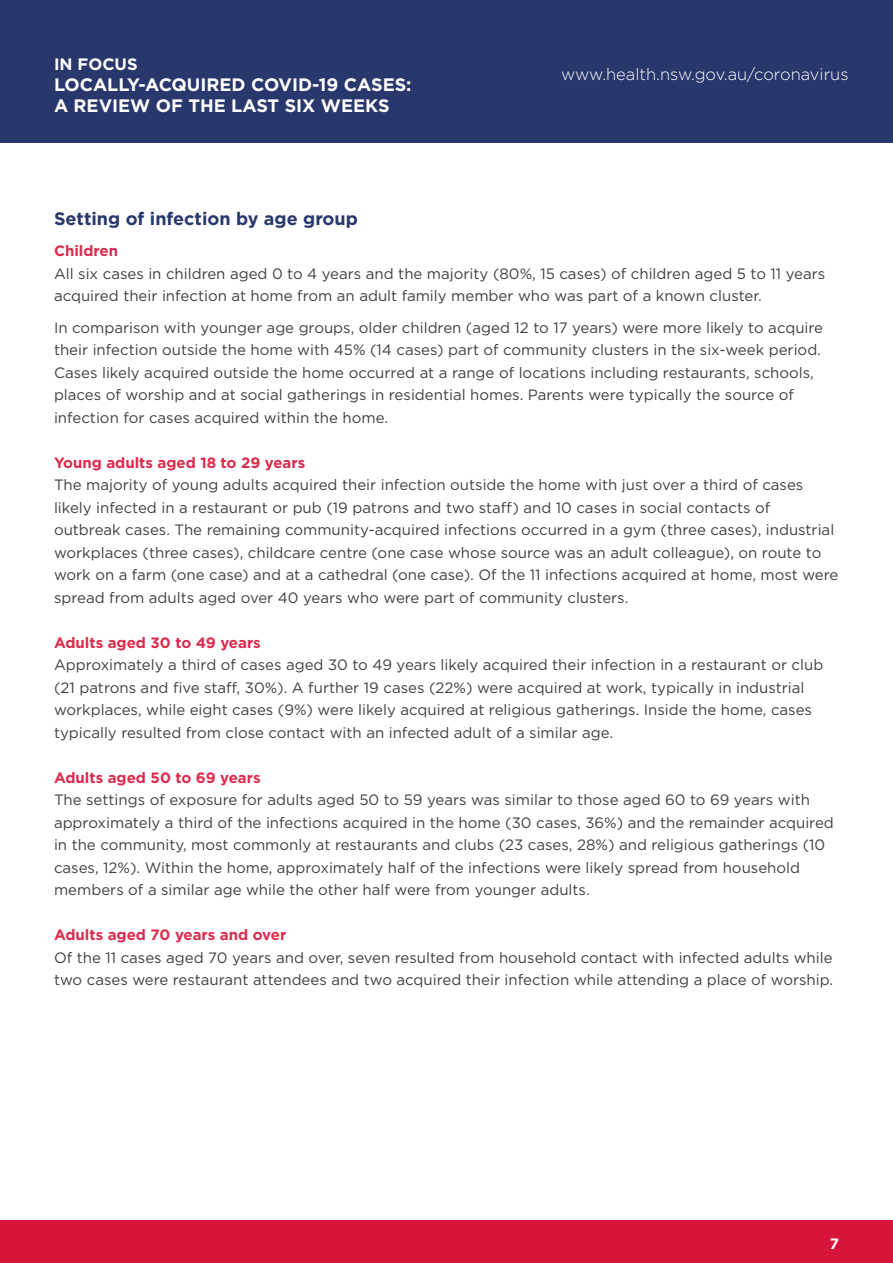
<style>
.page{position:relative;width:893px;height:1263px;background:#fff}
.page>*{position:absolute;margin:0;border:0;box-sizing:border-box;transform-origin:0 0}
.t1{font:700 18px/21px "Gotham";color:#fff}
.t2{font:700 18px "Gotham";color:#28386c}
.t3{font:300 16.5px "Gotham";color:#fff}
.t4{font:700 16.5px "Gotham";color:#fff}
.t5{font:15px/22.5px "Gotham";color:#414042}
.t6{font:700 15px "Gotham";color:#db2c4e}
.t7{font:700 15px "Gotham";color:#fff}
</style>
<div class="page">
<div style="left:0;top:1220px;width:893px;height:43px;background:#d7153a"></div>
<div style="left:0;top:0;width:893px;height:143px;background:#28386c"></div>
<p class="t4" style="left:54px;top:55px;width:85px">IN FOCUS</p>
<p class="t1" style="left:54px;top:74px;width:359px">LOCALLY-ACQUIRED COVID-19 CASES:<br>A REVIEW OF THE LAST SIX WEEKS</p>
<p class="t3" style="left:561px;top:65px;width:289px">www.health.nsw.gov.au/coronavirus</p>
<p class="t2" style="left:54px;top:208px;width:305px">Setting of infection by age group</p>
<p class="t6" style="left:54px;top:242px;width:66px">Children</p>
<p class="t5" style="left:54px;top:262px;width:773px">All six cases in children aged 0 to 4 years and the majority (80%, 15 cases) of children aged 5 to 11 years acquired their infection at home from an adult family member who was part of a known cluster.</p>
<p class="t5" style="left:54px;top:316px;width:771px">In comparison with younger age groups, older children (aged 12 to 17 years) were more likely to acquire their infection outside the home with 45% (14 cases) part of community clusters in the six-week period.<br>Cases likely acquired outside the home occurred at a range of locations including restaurants, schools, places of worship and at social gatherings in residential homes. Parents were typically the source of infection for cases acquired within the home.</p>
<p class="t6" style="left:54px;top:454px;width:253px">Young adults aged 18 to 29 years</p>
<p class="t5" style="left:54px;top:474px;width:786px">The majority of young adults acquired their infection outside the home with just over a third of cases likely infected in a restaurant or pub (19 patrons and two staff) and 10 cases in social contacts of outbreak cases. The remaining community-acquired infections occurred in a gym (three cases), industrial workplaces (three cases), childcare centre (one case whose source was an adult colleague), on route to work on a farm (one case) and at a cathedral (one case). Of the 11 infections acquired at home, most were spread from adults aged over 40 years who were part of community clusters.</p>
<p class="t6" style="left:54px;top:634px;width:208px">Adults aged 30 to 49 years</p>
<p class="t5" style="left:54px;top:654px;width:771px">Approximately a third of cases aged 30 to 49 years likely acquired their infection in a restaurant or club (21 patrons and five staff, 30%). A further 19 cases (22%) were acquired at work, typically in industrial workplaces, while eight cases (9%) were likely acquired at religious gatherings. Inside the home, cases typically resulted from close contact with an infected adult of a similar age.</p>
<p class="t6" style="left:54px;top:769px;width:208px">Adults aged 50 to 69 years</p>
<p class="t5" style="left:54px;top:789px;width:781px">The settings of exposure for adults aged 50 to 59 years was similar to those aged 60 to 69 years with approximately a third of the infections acquired in the home (30 cases, 36%) and the remainder acquired in the community, most commonly at restaurants and clubs (23 cases, 28%) and religious gatherings (10 cases, 12%). Within the home, approximately half of the infections were likely spread from household members of a similar age while the other half were from younger adults.</p>
<p class="t6" style="left:54px;top:926px;width:234px">Adults aged 70 years and over</p>
<p class="t5" style="left:54px;top:946px;width:781px">Of the 11 cases aged 70 years and over, seven resulted from household contact with infected adults while two cases were restaurant attendees and two acquired their infection while attending a place of worship.</p>
<p class="t7" style="left:830px;top:1235px;width:11px">7</p>
</div>
